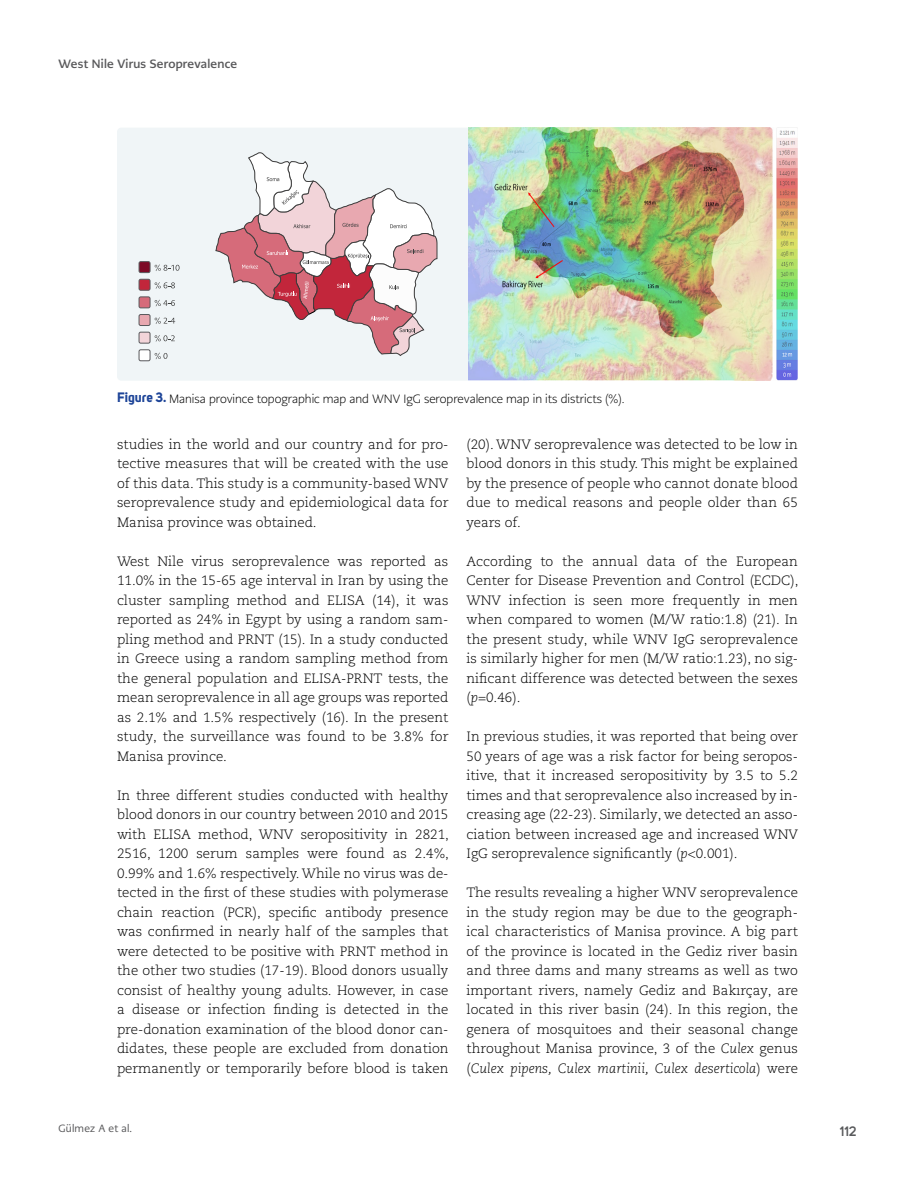
<style>
.page{position:relative;width:915px;height:1191px;background:#fff}
.page>*{position:absolute;margin:0;border:0;box-sizing:border-box;transform-origin:0 0}
.t1{font:300 13.5px/19.5px "Caecilia LT Pro 45";color:#000;text-align:justify}
.t2{font:italic 300 13.5px "Caecilia LT Pro 46";color:#000}
.t3{font:600 13.5px "Uni Sans";color:#58595b}
.t4{font:300 12px "PMN Caecilia Sans Head";color:#000}
.t5{font:700 12px "PMN Caecilia Sans Head";letter-spacing:.02em;color:#58585a}
.t6{font:10.5px "PMN Caecilia Sans Head";letter-spacing:.02em;color:#58585a}
.s1{font-family:"Uni Sans";font-weight:700;font-size:13.5px;color:#1d4498}
.s2{font-family:"Caecilia LT Pro 46";font-style:italic}
.s3{font-family:"Caecilia LT Pro 45";font-style:normal}
</style>
<div class="page">
<div style="left:117px;top:128px;width:351px;height:253px;background:#f0f5f7"></div>
<svg style="left:215px;top:152px;width:222px;height:204px"></svg>
<svg style="left:155px;top:317px;width:20px;height:7px"></svg>
<div style="left:139px;top:314px;width:11px;height:11px;background:#e8a8b0;border-radius:2px"></div>
<div style="left:139px;top:314px;width:11px;height:12px;border:1px solid #59595c;border-radius:2px"></div>
<svg style="left:155px;top:335px;width:20px;height:7px"></svg>
<div style="left:139px;top:332px;width:11px;height:11px;background:#f2d4d9;border-radius:2px"></div>
<div style="left:139px;top:332px;width:11px;height:11px;border:1px solid #59595c;border-radius:2px"></div>
<svg style="left:155px;top:352px;width:12px;height:7px"></svg>
<div style="left:139px;top:350px;width:11px;height:11px;background:#fff;border-radius:2px"></div>
<div style="left:139px;top:349px;width:11px;height:12px;border:1px solid #59595c;border-radius:2px"></div>
<svg style="left:155px;top:264px;width:24px;height:7px"></svg>
<div style="left:139px;top:262px;width:11px;height:11px;background:#7d0a26;border-radius:2px"></div>
<div style="left:139px;top:261px;width:11px;height:12px;border:1px solid #59595c;border-radius:2px"></div>
<svg style="left:155px;top:282px;width:20px;height:7px"></svg>
<div style="left:139px;top:279px;width:11px;height:11px;background:#c2263b;border-radius:2px"></div>
<div style="left:139px;top:279px;width:11px;height:11px;border:1px solid #59595c;border-radius:2px"></div>
<svg style="left:155px;top:300px;width:20px;height:6px"></svg>
<div style="left:139px;top:297px;width:11px;height:11px;background:#d66b7a;border-radius:2px"></div>
<div style="left:139px;top:297px;width:11px;height:11px;border:1px solid #59595c;border-radius:2px"></div>
<img style="left:468px;top:128px;width:329px;height:253px">
<p class="t5" style="left:58px;top:56px;width:180px">West Nile Virus Seroprevalence</p>
<p class="t4" style="left:117px;top:391px;width:509px"><span class="s1">Figure 3.</span> Manisa province topographic map and WNV IgG seroprevalence map in its districts (%).</p>
<p class="t1" style="left:117px;top:434px;width:333px">studies in the world and our country and for pro&shy;tective measures that will be created with the use of this data. This study is a community-based WNV seroprevalence study and epidemiological data for Manisa province was obtained.</p>
<p class="t1" style="left:117px;top:551px;width:333px">West Nile virus seroprevalence was reported as 11.0% in the 15-65 age interval in Iran by using the cluster sampling method and ELISA (14), it was reported as 24% in Egypt by using a random sam&shy;pling method and PRNT (15). In a study conducted in Greece using a random sampling method from the general population and ELISA-PRNT tests, the mean seroprevalence in all age groups was reported as 2.1% and 1.5% respectively (16). In the present study, the surveillance was found to be 3.8% for Manisa province.</p>
<p class="t1" style="left:117px;top:785px;width:333px">In three different studies conducted with healthy blood donors in our country between 2010 and 2015 with ELISA method, WNV seropositivity in 2821, 2516, 1200 serum samples were found as 2.4%, 0.99% and 1.6% respectively. While no virus was de&shy;tected in the first of these studies with polymerase chain reaction (PCR), specific antibody presence was confirmed in nearly half of the samples that were detected to be positive with PRNT method in the other two studies (17-19). Blood donors usually consist of healthy young adults. However, in case a disease or infection finding is detected in the pre-donation examination of the blood donor can&shy;didates, these people are excluded from donation permanently or temporarily before blood is taken</p>
<p class="t1" style="left:466px;top:434px;width:333px">(20). WNV seroprevalence was detected to be low in blood donors in this study. This might be explained by the presence of people who cannot donate blood due to medical reasons and people older than 65 years of.</p>
<p class="t1" style="left:466px;top:551px;width:333px">According to the annual data of the European Center for Disease Prevention and Control (ECDC), WNV infection is seen more frequently in men when compared to women (M/W ratio:1.8) (21). In the present study, while WNV IgG seroprevalence is similarly higher for men (M/W ratio:1.23), no sig&shy;nificant difference was detected between the sexes (<span class="s2">p</span>=0.46).</p>
<p class="t1" style="left:466px;top:726px;width:333px">In previous studies, it was reported that being over 50 years of age was a risk factor for being seropos&shy;itive, that it increased seropositivity by 3.5 to 5.2 times and that seroprevalence also increased by in&shy;creasing age (22-23). Similarly, we detected an asso&shy;ciation between increased age and increased WNV IgG seroprevalence significantly (<span class="s2">p</span>&lt;0.001).</p>
<p class="t1" style="left:466px;top:882px;width:333px">The results revealing a higher WNV seroprevalence in the study region may be due to the geograph&shy;ical characteristics of Manisa province. A big part of the province is located in the Gediz river basin and three dams and many streams as well as two important rivers, namely Gediz and Bakırçay, are located in this river basin (24). In this region, the genera of mosquitoes and their seasonal change throughout Manisa province, 3 of the <span class="s2">Culex</span> genus</p>
<p class="t2" style="left:466px;top:1059px;width:333px"><span class="s3">(</span>Culex pipens, Culex martinii, Culex deserticola<span class="s3">) were</span></p>
<p class="t6" style="left:58px;top:1121px;width:75px">Gülmez A et al.</p>
<p class="t3" style="left:839px;top:1123px;width:18px">112</p>
</div>
